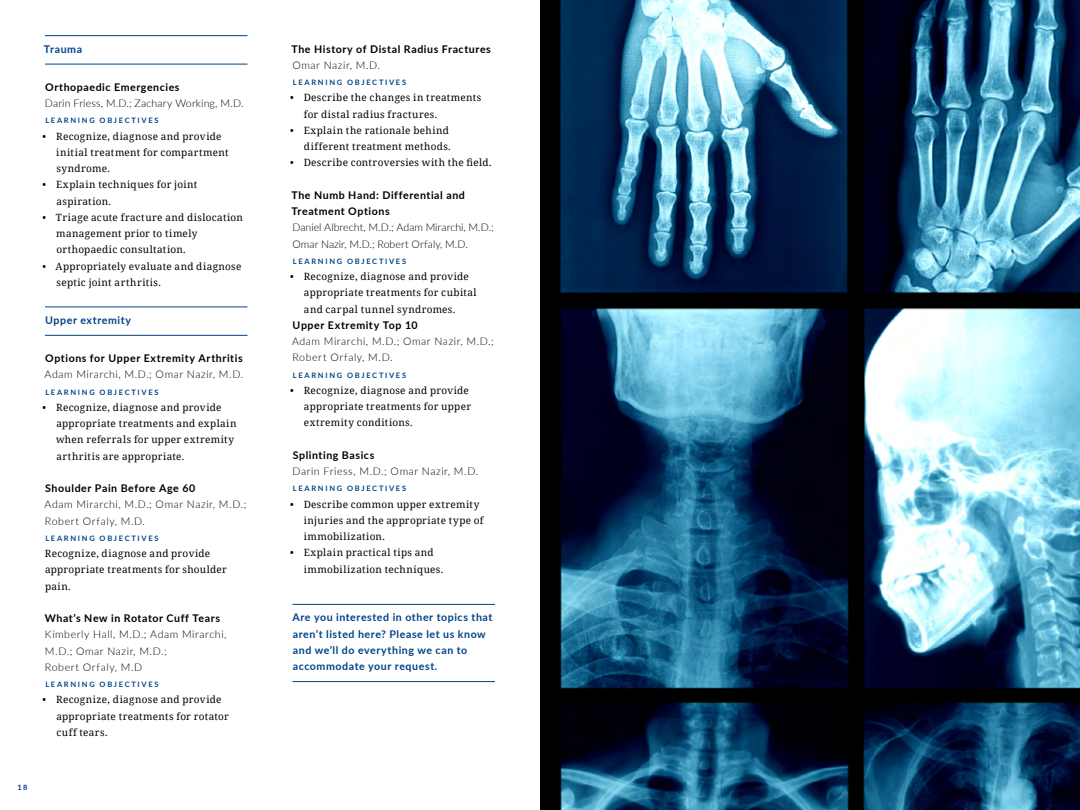
<style>
.page{position:relative;width:1080px;height:810px;background:#fff}
.page>*{position:absolute;margin:0;border:0;box-sizing:border-box;transform-origin:0 0}
.t1{font:300 10.62px/16.2px "Lato";letter-spacing:.05em;color:#000}
.t2{font:700 10.62px/16.2px "Lato";letter-spacing:.055em;color:#000}
.t3{font:700 10.62px/16.2px "Lato";letter-spacing:.055em;color:#014386}
.t4{font:300 10.62px/16.2px "Lato";color:#000}
.t5{font:300 10.62px "Lato";letter-spacing:.01em;color:#000}
.t6{font:10px/16.2px "Noto Serif";letter-spacing:.03em;color:#000}
.t7{font:700 7.5px "Lato";letter-spacing:.225em;color:#014386}
</style>
<div class="page">
<hr style="left:45px;top:35px;width:203px;height:1px;background:#014386">
<hr style="left:45px;top:64px;width:203px;height:1px;background:#014386">
<hr style="left:45px;top:307px;width:203px;height:1px;background:#014386">
<hr style="left:45px;top:335px;width:203px;height:1px;background:#014386">
<hr style="left:292px;top:604px;width:203px;height:1px;background:#014386">
<hr style="left:292px;top:681px;width:203px;height:1px;background:#014386">
<img style="left:540px;top:0;width:540px;height:810px">
<p class="t3" style="left:44px;top:40px;width:40px">Trauma</p>
<p class="t2" style="left:45px;top:78px;width:136px">Orthopaedic Emergencies</p>
<p class="t5" style="left:45px;top:96px;width:200px">Darin Friess, M.D.; Zachary Working, M.D.</p>
<p class="t7" style="left:45px;top:115px;width:115px">LEARNING OBJECTIVES</p>
<p class="t6" style="left:56px;top:127px;width:174px;text-indent:-14px">• Recognize, diagnose and provide initial treatment for compartment syndrome.</p>
<p class="t6" style="left:56px;top:176px;width:142px;text-indent:-14px">• Explain techniques for joint aspiration.</p>
<p class="t6" style="left:56px;top:209px;width:188px;text-indent:-14px">• Triage acute fracture and dislocation management prior to timely orthopaedic consultation.</p>
<p class="t6" style="left:57px;top:257px;width:186px;text-indent:-14px">• Appropriately evaluate and diagnose septic joint arthritis.</p>
<p class="t3" style="left:45px;top:311px;width:88px">Upper extremity</p>
<p class="t2" style="left:45px;top:350px;width:199px">Options for Upper Extremity Arthritis</p>
<p class="t1" style="left:45px;top:366px;width:200px">Adam Mirarchi, M.D.; Omar Nazir, M.D.</p>
<p class="t7" style="left:45px;top:386px;width:115px">LEARNING OBJECTIVES</p>
<p class="t6" style="left:56px;top:399px;width:182px;text-indent:-14px">• Recognize, diagnose and provide appropriate treatments and explain when referrals for upper extremity arthritis are appropriate.</p>
<p class="t2" style="left:45px;top:480px;width:152px">Shoulder Pain Before Age 60</p>
<p class="t1" style="left:45px;top:496px;width:203px">Adam Mirarchi, M.D.; Omar Nazir, M.D.;<br>Robert Orfaly, M.D.</p>
<p class="t7" style="left:45px;top:533px;width:115px">LEARNING OBJECTIVES</p>
<p class="t6" style="left:45px;top:545px;width:183px">Recognize, diagnose and provide appropriate treatments for shoulder pain.</p>
<p class="t2" style="left:45px;top:610px;width:177px">What’s New in Rotator Cuff Tears</p>
<p class="t1" style="left:45px;top:626px;width:183px">Kimberly Hall, M.D.; Adam Mirarchi,<br>M.D.; Omar Nazir, M.D.;<br>Robert Orfaly, M.D</p>
<p class="t7" style="left:45px;top:679px;width:115px">LEARNING OBJECTIVES</p>
<p class="t6" style="left:56px;top:691px;width:174px;text-indent:-14px">• Recognize, diagnose and provide appropriate treatments for rotator cuff tears.</p>
<p class="t7" style="left:17px;top:782px;width:12px">18</p>
<p class="t2" style="left:291px;top:40px;width:201px">The History of Distal Radius Fractures</p>
<p class="t1" style="left:292px;top:57px;width:89px">Omar Nazir, M.D.</p>
<p class="t7" style="left:293px;top:77px;width:115px">LEARNING OBJECTIVES</p>
<p class="t6" style="left:304px;top:89px;width:179px;text-indent:-14px">• Describe the changes in treatments for distal radius fractures.</p>
<p class="t6" style="left:290px;top:122px;width:162px;text-align:right">• Explain the rationale behind different treatment methods.</p>
<p class="t6" style="left:290px;top:154px;width:203px">• Describe controversies with the field.</p>
<p class="t2" style="left:291px;top:186px;width:175px">The Numb Hand: Differential and<br>Treatment Options</p>
<p class="t4" style="left:292px;top:219px;width:203px">Daniel Albrecht, M.D.; Adam Mirarchi, M.D.;<br>Omar Nazir, M.D.; Robert Orfaly, M.D.</p>
<p class="t7" style="left:293px;top:256px;width:115px">LEARNING OBJECTIVES</p>
<p class="t6" style="left:304px;top:268px;width:174px;text-indent:-14px">• Recognize, diagnose and provide appropriate treatments for cubital and carpal tunnel syndromes.</p>
<p class="t2" style="left:293px;top:316px;width:127px">Upper Extremity Top 10</p>
<p class="t1" style="left:292px;top:333px;width:203px">Adam Mirarchi, M.D.; Omar Nazir, M.D.;<br>Robert Orfaly, M.D.</p>
<p class="t7" style="left:293px;top:369px;width:115px">LEARNING OBJECTIVES</p>
<p class="t6" style="left:304px;top:382px;width:169px;text-indent:-14px">• Recognize, diagnose and provide appropriate treatments for upper extremity conditions.</p>
<p class="t2" style="left:293px;top:446px;width:83px">Splinting Basics</p>
<p class="t1" style="left:292px;top:463px;width:187px">Darin Friess, M.D.; Omar Nazir, M.D.</p>
<p class="t7" style="left:293px;top:483px;width:115px">LEARNING OBJECTIVES</p>
<p class="t6" style="left:304px;top:496px;width:181px;text-indent:-14px">• Describe common upper extremity injuries and the appropriate type of immobilization.</p>
<p class="t6" style="left:304px;top:544px;width:141px;text-indent:-14px">• Explain practical tips and immobilization techniques.</p>
<p class="t3" style="left:292px;top:609px;width:202px">Are you interested in other topics that aren’t listed here? Please let us know and we’ll do everything we can to accommodate your request.</p>
</div>
